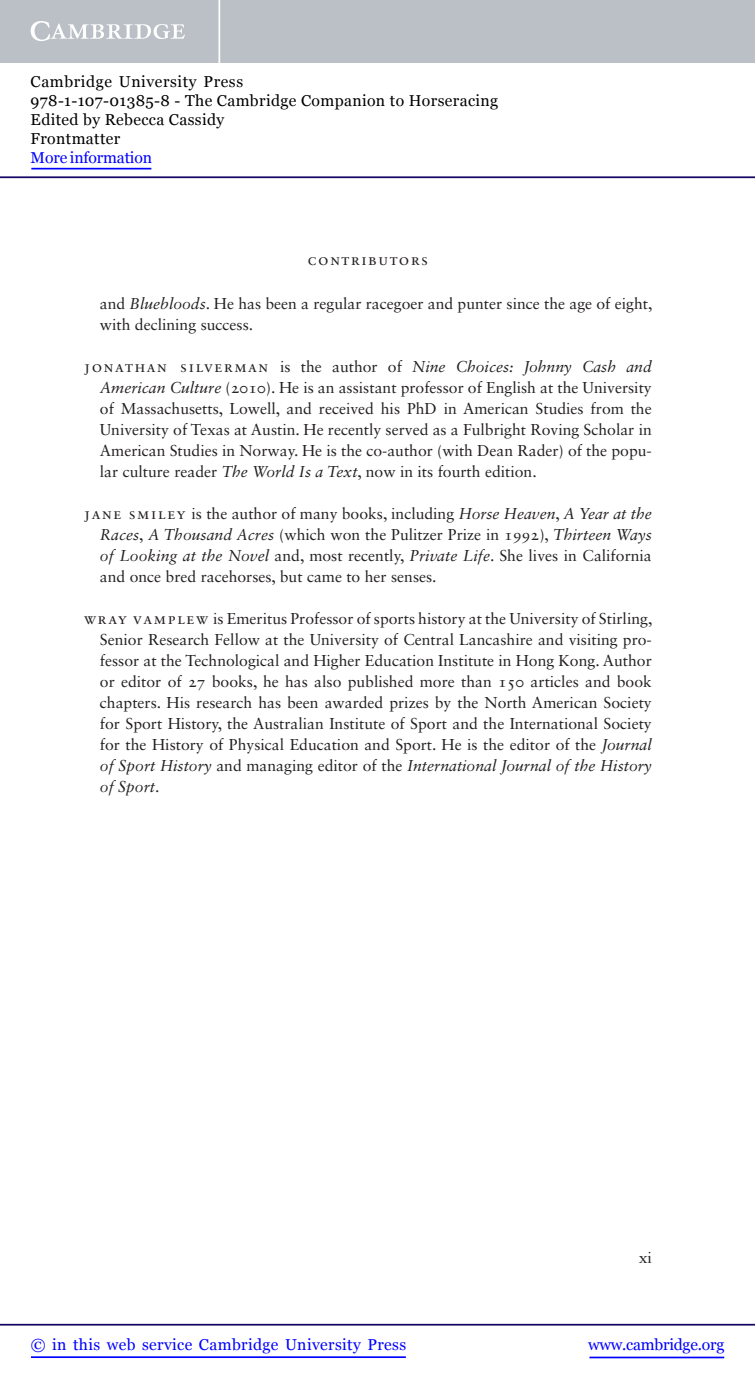
<style>
.page{position:relative;width:755px;height:1385px;background:#fff}
.page>*{position:absolute;margin:0;border:0;box-sizing:border-box;transform-origin:0 0}
.t1{font:15.75px/21px "Sabon LT Std";color:#231f20;text-align:justify}
.t2{font:15.75px/18.9px "Georgia";letter-spacing:.025em;color:#000}
.t3{font:15.75px "Georgia";letter-spacing:.025em;color:#00f}
.t4{font:15.75px "Georgia";letter-spacing:-.015em;color:#00f}
.t5{font:15.75px "Georgia";letter-spacing:-.01em;color:#00f}
.t6{font:15.75px "Sabon LT Std";letter-spacing:.1em;color:#231f20}
.s1{font-style:italic}
</style>
<div class="page">
<hr style="left:589px;top:1356px;width:134px;height:2px;background:#00f">
<hr style="left:0;top:1324px;width:754px;height:1px;background:#150666">
<hr style="left:31px;top:1356px;width:374px;height:2px;background:#00f">
<div style="left:0;top:0;width:754px;height:63px;background:#bac0c6"></div>
<svg style="left:31px;top:21px;width:154px;height:20px"></svg>
<hr style="left:218px;top:0;width:2px;height:63px;background:#fff">
<hr style="left:0;top:176px;width:754px;height:2px;background:#150666">
<hr style="left:31px;top:168px;width:120px;height:1px;background:#00f">
<p class="t2" style="left:31px;top:72px;width:469px">Cambridge University Press<br>978-1-107-01385-8 - The Cambridge Companion to Horseracing<br>Edited by Rebecca Cassidy<br>Frontmatter</p>
<p class="t5" style="left:31px;top:148px;width:123px">More information</p>
<p class="t6" style="left:308px;top:250px;width:121px">Contributors</p>
<p class="t1" style="left:100px;top:293px;width:553px">and <span class="s1">Bluebloods</span>. He has been a regular racegoer and punter since the age of eight, with declining success.</p>
<p class="t1" style="left:100px;top:356px;width:553px;text-indent:-16px">Jonathan Silverman is the author of <span class="s1">Nine Choices: Johnny Cash and American Culture</span> (2010). He is an assistant professor of English at the University of Massachusetts, Lowell, and received his PhD in American Studies from the University of Texas at Austin. He recently served as a Fulbright Roving Scholar in American Studies in Norway. He is the co-author (with Dean Rader) of the popu&shy;lar culture reader <span class="s1">The World Is a Text</span>, now in its fourth edition.</p>
<p class="t1" style="left:100px;top:503px;width:553px;text-indent:-16px">Jane Smiley is the author of many books, including <span class="s1">Horse Heaven</span>, <span class="s1">A Year at the Races</span>, <span class="s1">A Thousand Acres</span> (which won the Pulitzer Prize in 1992), <span class="s1">Thirteen Ways of Looking at the Novel</span> and, most recently, <span class="s1">Private Life</span>. She lives in California and once bred racehorses, but came to her senses.</p>
<p class="t1" style="left:100px;top:608px;width:553px;text-indent:-16px">Wray Vamplew is Emeritus Professor of sports history at the University of Stirling, Senior Research Fellow at the University of Central Lancashire and visiting pro&shy;fessor at the Technological and Higher Education Institute in Hong Kong. Author or editor of 27 books, he has also published more than 150 articles and book chapters. His research has been awarded prizes by the North American Society for Sport History, the Australian Institute of Sport and the International Society for the History of Physical Education and Sport. He is the editor of the <span class="s1">Journal of Sport History</span> and managing editor of the <span class="s1">International Journal of the History of Sport</span>.</p>
<p class="t1" style="left:638px;top:1247px;width:15px">xi</p>
<p class="t3" style="left:31px;top:1335px;width:376px">© in this web service Cambridge University Press</p>
<p class="t4" style="left:587px;top:1336px;width:137px">www.cambridge.org</p>
</div>
